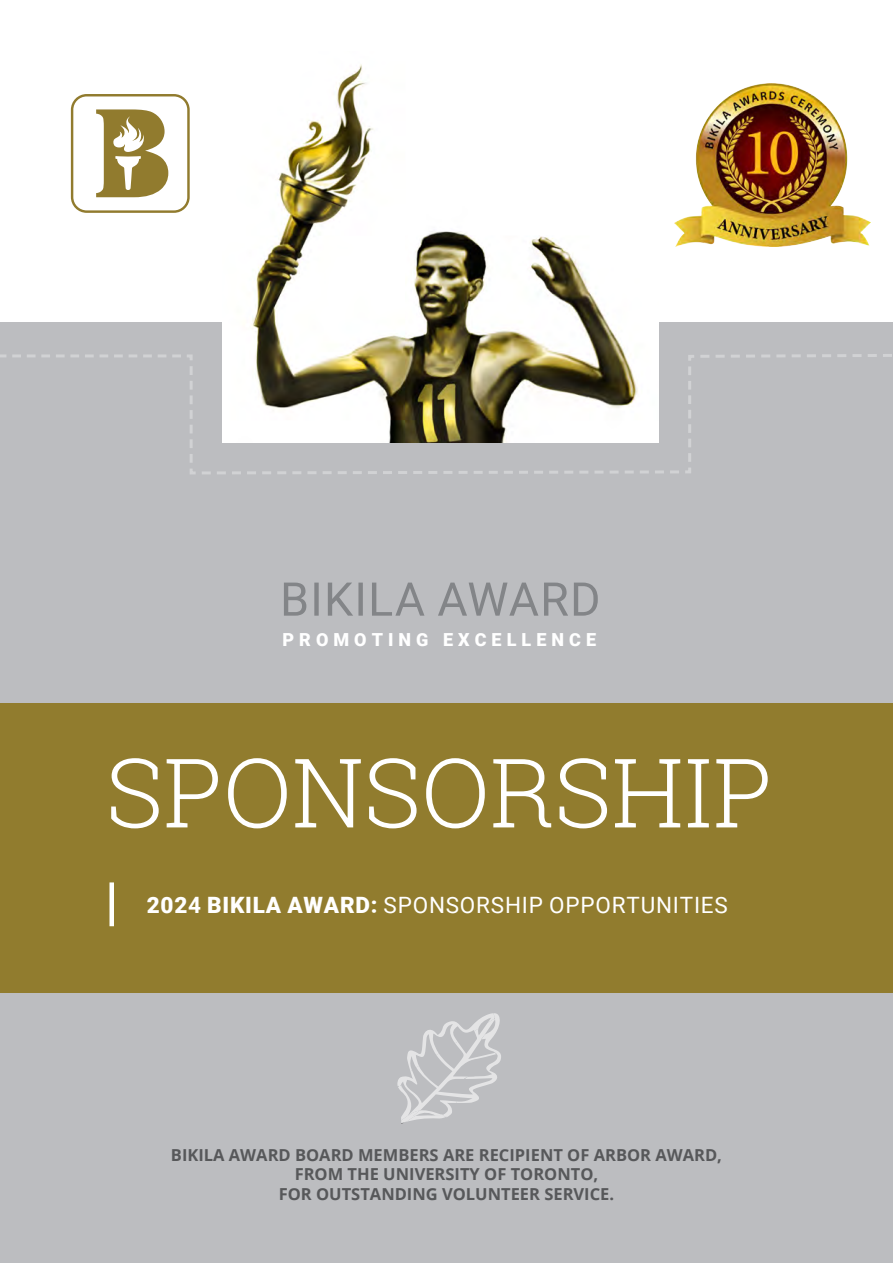
<style>
.page{position:relative;width:893px;height:1263px;background:#fff}
.page>*{position:absolute;margin:0;border:0;box-sizing:border-box;transform-origin:0 0}
.Cover_Page_Header{font:300 96px "Roboto Slab";color:#fff}
.Cover_Subhead{font:22.5px "Roboto";letter-spacing:.035em;color:#fff}
.Cover_Subhead-2{font:900 18px "Roboto";letter-spacing:.28em;color:#fff}
.Page_Section_Title{font:700 16.5px/19.8px "Open Sans";color:#57585a;text-align:center}
.s1{font-weight:900}
.s2{font-weight:700}
</style>
<div class="page">
<div style="left:0;top:322px;width:893px;height:941px;background:#bcbdc0"></div>
<img style="left:223px;top:64px;width:435px;height:288px">
<svg style="left:284px;top:583px;width:314px;height:33px"></svg>
<svg style="left:397px;top:1013px;width:104px;height:111px"></svg>
<div style="left:0;top:703px;width:893px;height:289px;background:#917c2e"></div>
<div style="left:109px;top:882px;width:5px;height:44px;background:#fff"></div>
<div style="left:71px;top:94px;width:119px;height:119px;border:2px solid #fff;border-radius:15px"></div>
<svg style="left:96px;top:109px;width:72px;height:88px"></svg>
<svg style="left:0;top:352px;width:892px;height:122px"></svg>
<img style="left:674px;top:83px;width:197px;height:164px">
<p class="Cover_Subhead-2" style="left:282px;top:627px;width:315px">PROMOTING EXCELLENCE</p>
<p class="Cover_Page_Header" style="left:106px;top:727px;width:668px">SPONSORSHIP</p>
<p class="Cover_Subhead" style="left:147px;top:890px;width:583px"><span class="s1">202</span><span class="s2">4</span> <span class="s1">BIKILA AWARD:</span> SPONSORSHIP OPPORTUNITIES</p>
<p class="Page_Section_Title" style="left:171px;top:1144px;width:553px">BIKILA AWARD BOARD MEMBERS ARE RECIPIENT OF ARBOR AWARD,</p>
<p class="Page_Section_Title" style="left:279px;top:1164px;width:337px">FROM THE UNIVERSITY OF TORONTO,<br>FOR OUTSTANDING VOLUNTEER SERVICE.</p>
</div>
